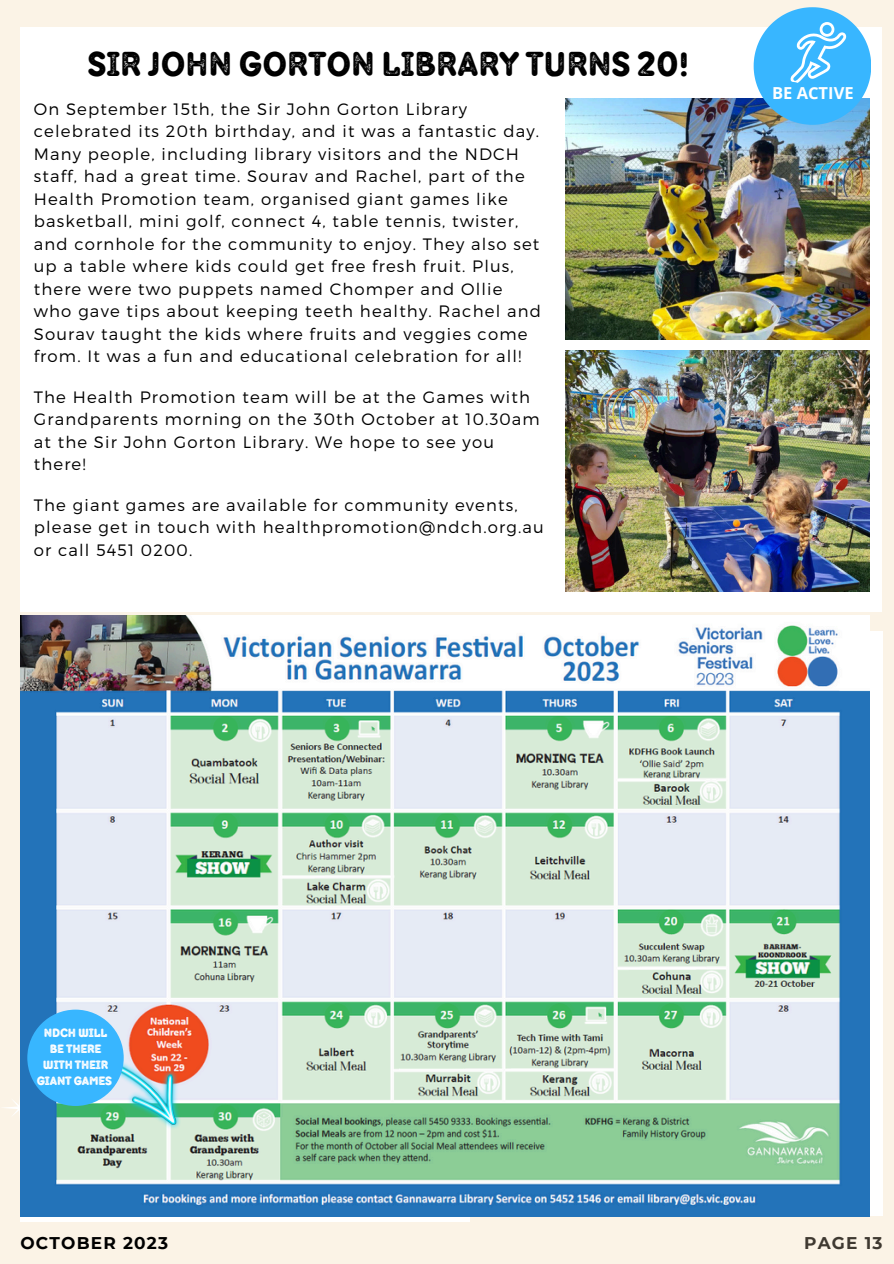
<style>
.page{position:relative;width:894px;height:1264px;background:#fff}
.page>*{position:absolute;margin:0;border:0;box-sizing:border-box;transform-origin:0 0}
.t1{font:34.35px "TT Milks Casual 700 One";color:#000}
.t2{font:700 16.95px "Montserrat";letter-spacing:.07em;color:#000}
.t3{font:700 16.95px "Montserrat";letter-spacing:.07em;color:#3f3931}
.t4{font:300 16.5px/22.5px "Montserrat";letter-spacing:.07em;color:#000}
.t5{font:700 16.5px "Open Sans";color:#fff}
.t6{font:12px "TT Milks Casual 700 One";color:#fff}
</style>
<div class="page">
<div style="left:0;top:0;width:893px;height:1263px;background:#fbf3e6"></div>
<svg style="left:3px;top:1099px;width:17px;height:18px"></svg>
<div style="left:484px;top:631px;width:398px;height:585px;background:#fff"></div>
<div style="left:20px;top:27px;width:861px;height:584px;background:#fff"></div>
<img style="left:20px;top:615px;width:849px;height:601px">
<img style="left:100px;top:1056px;width:83px;height:75px">
<div style="left:27px;top:1009px;width:97px;height:96px;background:#38b6ff;border-radius:50%"></div>
<img style="left:565px;top:98px;width:304px;height:241px">
<img style="left:565px;top:350px;width:304px;height:241px">
<svg style="left:753px;top:7px;width:117px;height:117px"></svg>
<h3 class="t1" style="left:87px;top:45px;width:603px">SIR JOHN GORTON LIBRARY TURNS 20!</h3>
<p class="t4" style="left:34px;top:97px;width:508px">On September 15th, the Sir John Gorton Library celebrated its 20th birthday, and it was a fantastic day.<br>Many people, including library visitors and the NDCH staff, had a great time. Sourav and Rachel, part of the Health Promotion team, organised giant games like basketball, mini golf, connect 4, table tennis, twister, and cornhole for the community to enjoy. They also set up a table where kids could get free fresh fruit. Plus, there were two puppets named Chomper and Ollie who gave tips about keeping teeth healthy. Rachel and Sourav taught the kids where fruits and veggies come from. It was a fun and educational celebration for all!</p>
<h2 class="t4" style="left:34px;top:385px;width:507px">The Health Promotion team will be at the Games with Grandparents morning on the 30th October at 10.30am at the Sir John Gorton Library. We hope to see you there!</h2>
<h2 class="t4" style="left:34px;top:493px;width:511px">The giant games are available for community events, please get in touch with healthpromotion@ndch.org.au or call 5451 0200.</h2>
<p class="t5" style="left:771px;top:81px;width:83px">BE ACTIVE</p>
<h1 class="t6" style="left:44px;top:1026px;width:65px">NDCH WILL</h1>
<p class="t6" style="left:50px;top:1042px;width:53px">BE THERE</p>
<p class="t6" style="left:43px;top:1057px;width:67px">WITH THEIR</p>
<p class="t6" style="left:37px;top:1073px;width:77px">GIANT GAMES</p>
<p class="t2" style="left:20px;top:1232px;width:149px">OCTOBER 2023</p>
<p class="t3" style="left:803px;top:1232px;width:80px">PAGE 13</p>
</div>
